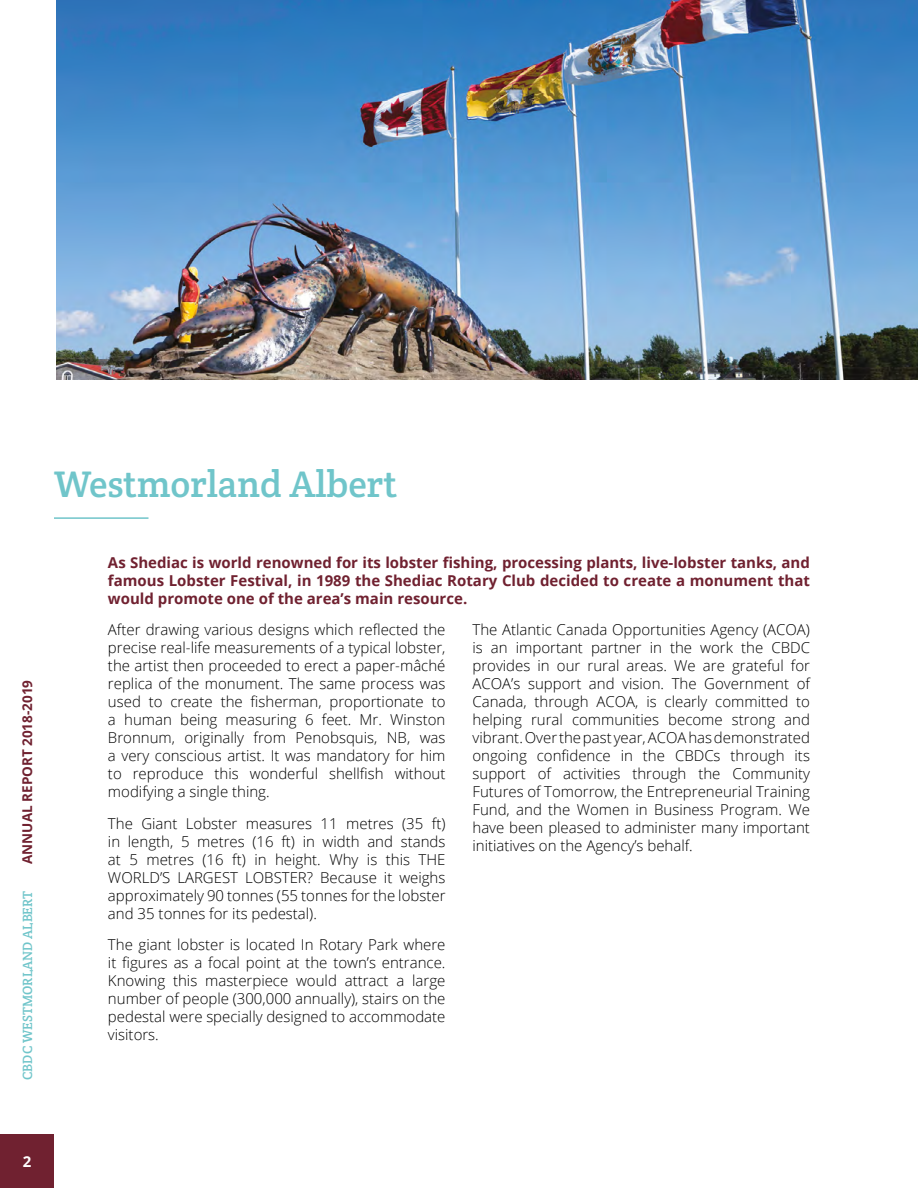
<style>
.page{position:relative;width:918px;height:1188px;background:#fff}
.page>*{position:absolute;margin:0;border:0;box-sizing:border-box;transform-origin:0 0}
.t1{font:37.5px "Crete Round";color:#70c5ca}
.t2{font:300 15px/18px "Open Sans";color:#000;text-align:justify}
.t3{font:700 15px/18px "Open Sans";color:#702130;text-align:justify}
.t4{font:700 15px "Open Sans";color:#fff}
.t5{font:13.5px "Crete Round";color:#70c5ca}
.t6{font:700 13.5px "Open Sans";color:#702130}
</style>
<div class="page">
<div style="left:0;top:1134px;width:54px;height:54px;background:#702130"></div>
<hr style="left:54px;top:517px;width:94px;height:2px;background:#70c5ca">
<img style="left:56px;top:0;width:862px;height:380px">
<h1 class="t1" style="left:54px;top:460px;width:345px">Westmorland Albert</h1>
<p class="t6" style="left:18px;top:864px;width:185px;rotate:-90deg">ANNUAL REPORT 2018-2019</p>
<p class="t5" style="left:19px;top:1080px;width:190px;rotate:-90deg">CBDC WESTMORLAND ALBERT</p>
<p class="t3" style="left:108px;top:553px;width:703px">As Shediac is world renowned for its lobster fishing, processing plants, live-lobster tanks, and famous Lobster Festival, in 1989 the Shediac Rotary Club decided to create a monument that would promote one of the area’s main resource.</p>
<p class="t2" style="left:108px;top:620px;width:339px">After drawing various designs which reflected the precise real-life measurements of a typical lobster, the artist then proceeded to erect a paper-mâché replica of the monument. The same process was used to create the fisherman, proportionate to a human being measuring 6 feet. Mr. Winston Bronnum, originally from Penobsquis, NB, was a very conscious artist. It was mandatory for him to reproduce this wonderful shellfish without modifying a single thing.</p>
<p class="t2" style="left:108px;top:814px;width:339px">The Giant Lobster measures 11 metres (35 ft) in length, 5 metres (16 ft) in width and stands at 5 metres (16 ft) in height. Why is this THE WORLD’S LARGEST LOBSTER? Because it weighs approximately 90 tonnes (55 tonnes for the lobster and 35 tonnes for its pedestal).</p>
<p class="t2" style="left:108px;top:935px;width:339px">The giant lobster is located In Rotary Park where it figures as a focal point at the town’s entrance.<br>Knowing this masterpiece would attract a large number of people (300,000 annually), stairs on the pedestal were specially designed to accommodate visitors.</p>
<p class="t2" style="left:472px;top:620px;width:339px">The Atlantic Canada Opportunities Agency (ACOA) is an important partner in the work the CBDC provides in our rural areas. We are grateful for ACOA’s support and vision. The Government of Canada, through ACOA, is clearly committed to helping rural communities become strong and vibrant. Over the past year, ACOA has demonstrated ongoing confidence in the CBDCs through its support of activities through the Community Futures of Tomorrow, the Entrepreneurial Training Fund, and the Women in Business Program. We have been pleased to administer many important initiatives on the Agency’s behalf.</p>
<p class="t4" style="left:23px;top:1151px;width:10px">2</p>
</div>
